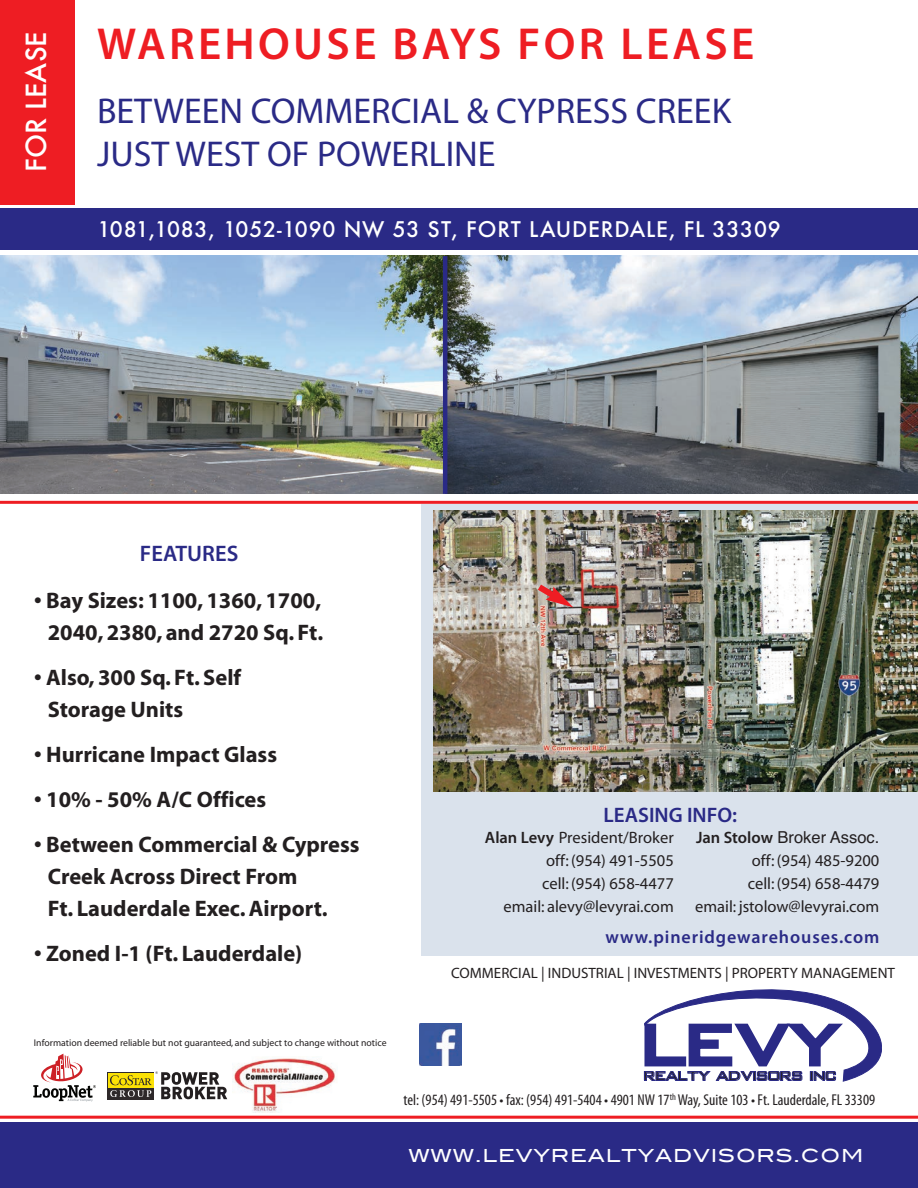
<style>
.page{position:relative;width:918px;height:1188px;background:#fff}
.page>*{position:absolute;margin:0;border:0;box-sizing:border-box;transform-origin:0 0}
.t1{font:600 45px "Myriad Pro";letter-spacing:.075em;color:#ee1d23}
.t2{font:36px/43.2px "Myriad";color:#2a2a86}
.t3{font:500 27px "Futura";color:#fff}
.t4{font:700 22.5px/32.1px "Myriad";color:#231f20}
.t5{font:600 22.5px "Myriad Pro";color:#2a2a86}
.t6{font:500 21px "Futura";letter-spacing:.04em;color:#fff}
.t7{font:600 21px "Myriad Pro";color:#2a2a86}
.t8{font:600 18px "Myriad Pro";letter-spacing:.05em;color:#2a2a86}
.t9{font:18px "Blair Md ITCTT Medium";letter-spacing:.05em;color:#fff}
.t10{font:17.1px "Fortis S Caps SSK";color:#231f20}
.t11{font:16.5px/22.8px "Myriad";color:#231f20;text-align:right}
.t12{font:16.5px "Helvetica";color:#231f20}
.t13{font:condensed 15.75px "Myriad Pro";color:#231f20}
.t14{font:15px "Myriad";color:#231f20}
.t15{font:9.75px "Myriad";color:#231f20}
.s1{font-family:"Myriad Pro";font-weight:600}
</style>
<div class="page">
<div style="left:0;top:0;width:75px;height:204px;background:#ee1d23"></div>
<div style="left:0;top:209px;width:918px;height:41px;background:#2a2a86"></div>
<div style="left:0;top:1123px;width:918px;height:65px;background:#2a2a86"></div>
<hr style="left:0;top:1116px;width:918px;height:3px;background:#ee1d23">
<div style="left:421px;top:504px;width:497px;height:452px;background:#dae2ec"></div>
<hr style="left:0;top:501px;width:918px;height:3px;background:#ee1d23">
<img style="left:434px;top:510px;width:484px;height:282px">
<img style="left:0;top:256px;width:443px;height:238px">
<svg style="left:447px;top:256px;width:471px;height:238px;background:#8b959f"></svg>
<hr style="left:443px;top:256px;width:4px;height:238px;background:#2a2a86">
<svg style="left:644px;top:990px;width:238px;height:92px"></svg>
<svg style="left:33px;top:1054px;width:63px;height:48px"></svg>
<div style="left:108px;top:1072px;width:46px;height:27px;background:#2e292a"></div>
<div style="left:108px;top:1073px;width:45px;height:14px;background:#fbe105"></div>
<svg style="left:110px;top:1071px;width:117px;height:28px"></svg>
<img style="left:233px;top:1058px;width:103px;height:55px">
<svg style="left:531px;top:579px;width:42px;height:28px"></svg>
<img style="left:420px;top:1024px;width:41px;height:41px">
<p class="t3" style="left:21px;top:172px;width:142px;rotate:-90deg">FOR LEASE</p>
<h1 class="t1" style="left:97px;top:27px;width:659px">WAREHOUSE BAYS FOR LEASE</h1>
<h2 class="t2" style="left:97px;top:92px;width:636px">BETWEEN COMMERCIAL &amp; CYPRESS CREEK<br>JUST WEST OF POWERLINE</h2>
<p class="t6" style="left:97px;top:217px;width:685px">1081,1083, 1052-1090 NW 53 ST, FORT LAUDERDALE, FL 33309</p>
<p class="t5" style="left:140px;top:545px;width:100px">FEATURES</p>
<p class="t4" style="left:34px;top:586px;width:291px;text-align:right">• Bay Sizes: 1100, 1360, 1700,<br>2040, 2380, and 2720 Sq. Ft.</p>
<p class="t4" style="left:48px;top:663px;width:195px;text-indent:-14px">• Also, 300 Sq. Ft. Self<br>Storage Units</p>
<p class="t4" style="left:34px;top:740px;width:245px">• Hurricane Impact Glass</p>
<p class="t4" style="left:34px;top:785px;width:234px">• 10% - 50% A/C Offices</p>
<p class="t4" style="left:48px;top:830px;width:314px;text-indent:-14px">• Between Commercial &amp; Cypress<br>Creek Across Direct From<br>Ft. Lauderdale Exec.Airport.</p>
<p class="t4" style="left:34px;top:940px;width:270px">• Zoned I-1 (Ft. Lauderdale)</p>
<p class="t7" style="left:604px;top:807px;width:135px">LEASING INFO:</p>
<p class="t11" style="left:485px;top:828px;width:190px"><span class="s1">Alan Levy</span> President/Broker off: (954) 491-5505<br>cell: (954) 658-4477<br>email: alevy@levyrai.com</p>
<p class="t12" style="left:696px;top:828px;width:185px"><span class="s1">Jan Stolow</span> Broker Assoc.</p>
<p class="t11" style="left:695px;top:851px;width:186px">off: (954) 485-9200<br>cell: (954) 658-4479<br>email: jstolow@levyrai.com</p>
<p class="t8" style="left:605px;top:930px;width:276px">www.pineridgewarehouses.com</p>
<p class="t14" style="left:451px;top:968px;width:445px">COMMERCIAL | INDUSTRIAL | INVESTMENTS | PROPERTY MANAGEMENT</p>
<p class="t15" style="left:34px;top:1039px;width:354px">Information deemed reliable but not guaranteed, and subject to change without notice</p>
<p class="t10" style="left:644px;top:1067px;width:194px">REALTY ADVISORS INC</p>
<p class="t13" style="left:403px;top:1094px;width:473px">tel: (954) 491-5505 • fax: (954) 491-5404 • 4901 NW 17<sup>th</sup> Way, Suite 103 • Ft. Lauderdale, FL 33309</p>
<p class="t9" style="left:408px;top:1141px;width:457px">WWW.LEVYREALTYADVISORS.COM</p>
</div>
